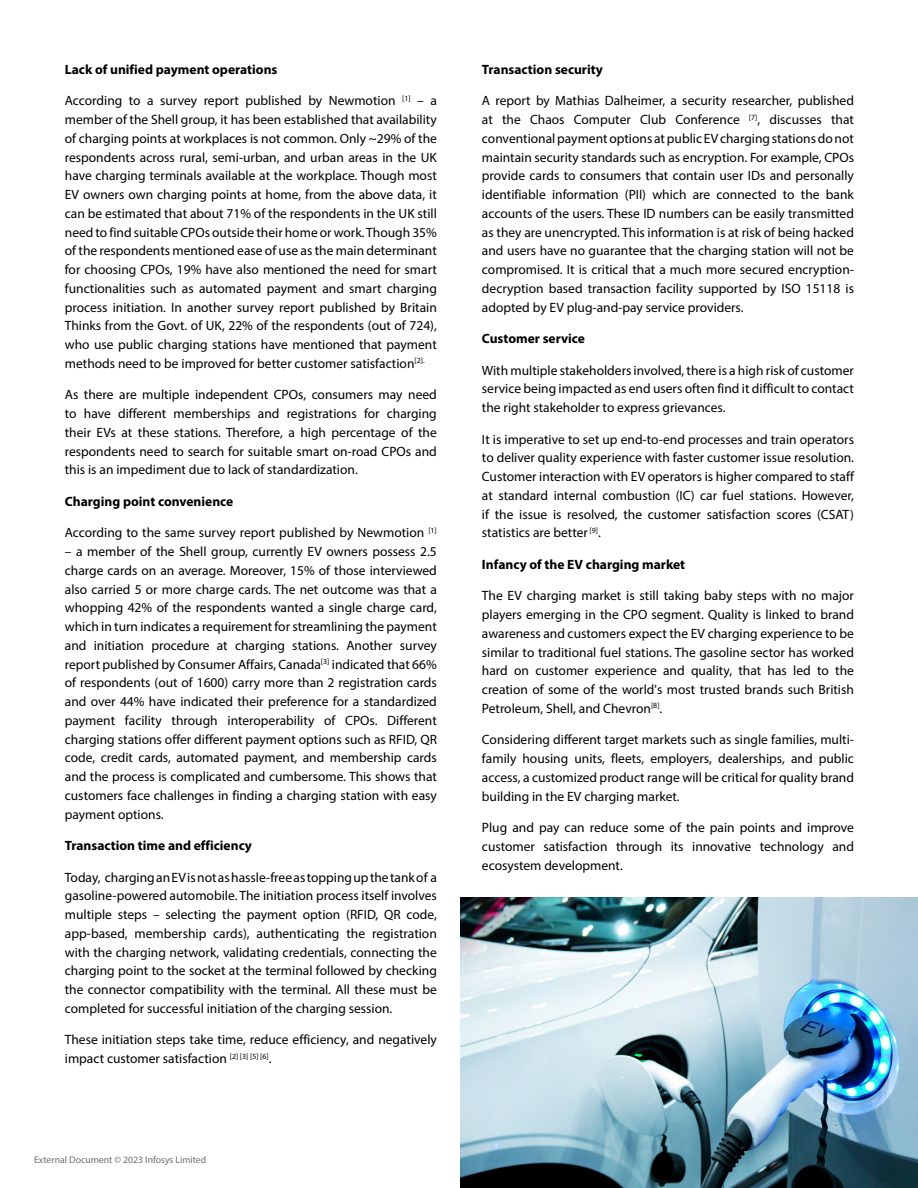
<style>
.page{position:relative;width:918px;height:1188px;background:#fff}
.page>*{position:absolute;margin:0;border:0;box-sizing:border-box;transform-origin:0 0}
.t1{font:13.5px/18.8px "Myriad Pro";color:#000;text-align:justify}
.t2{font:700 13.5px "Myriad Pro";color:#000}
.t3{font:9.75px "Myriad Pro";color:#6d6e71}
</style>
<div class="page">
<img style="left:461px;top:897px;width:457px;height:291px">
<p class="t2" style="left:65px;top:61px;width:214px">Lack of unified payment operations</p>
<p class="t1" style="left:65px;top:91px;width:374px">According to a survey report published by Newmotion <sup>[1]</sup> – a member of the Shell group, it has been established that availability of charging points at workplaces is not common. Only ~29% of the respondents across rural, semi-urban, and urban areas in the UK have charging terminals available at the workplace. Though most EV owners own charging points at home, from the above data, it can be estimated that about 71% of the respondents in the UK still need to find suitable CPOs outside their home or work. Though 35% of the respondents mentioned ease of use as the main determinant for choosing CPOs, 19% have also mentioned the need for smart functionalities such as automated payment and smart charging process initiation. In another survey report published by Britain Thinks from the Govt. of UK, 22% of the respondents (out of 724), who use public charging stations have mentioned that payment methods need to be improved for better customer satisfaction<sup>[2].</sup></p>
<p class="t1" style="left:65px;top:385px;width:374px">As there are multiple independent CPOs, consumers may need to have different memberships and registrations for charging their EVs at these stations. Therefore, a high percentage of the respondents need to search for suitable smart on-road CPOs and this is an impediment due to lack of standardization.</p>
<p class="t2" style="left:65px;top:493px;width:170px">Charging point convenience</p>
<p class="t1" style="left:65px;top:523px;width:374px">According to the same survey report published by Newmotion <sup>[1]</sup></p>
<p class="t1" style="left:65px;top:542px;width:374px">– a member of the Shell group, currently EV owners possess 2.5 charge cards on an average. Moreover, 15% of those interviewed also carried 5 or more charge cards. The net outcome was that a whopping 42% of the respondents wanted a single charge card, which in turn indicates a requirement for streamlining the payment and initiation procedure at charging stations. Another survey report published by Consumer Affairs, Canada<sup>[3]</sup> indicated that 66% of respondents (out of 1600) carry more than 2 registration cards and over 44% have indicated their preference for a standardized payment facility through interoperability of CPOs. Different charging stations offer different payment options such as RFID, QR code, credit cards, automated payment, and membership cards and the process is complicated and cumbersome. This shows that customers face challenges in finding a charging station with easy payment options.</p>
<p class="t2" style="left:65px;top:837px;width:189px">Transaction time and efficiency</p>
<p class="t1" style="left:65px;top:868px;width:374px">Today, charging an EV is not as hassle-free as topping up the tank of a gasoline-powered automobile. The initiation process itself involves multiple steps – selecting the payment option (RFID, QR code, app-based, membership cards), authenticating the registration with the charging network, validating credentials, connecting the charging point to the socket at the terminal followed by checking the connector compatibility with the terminal. All these must be completed for successful initiation of the charging session.</p>
<p class="t1" style="left:65px;top:1030px;width:374px">These initiation steps take time, reduce efficiency, and negatively impact customer satisfaction <sup>[2]</sup> <sup>[3]</sup> <sup>[5]</sup> <sup>[6]</sup>.</p>
<p class="t3" style="left:34px;top:1154px;width:174px">External Document © 2023 Infosys Limited</p>
<p class="t2" style="left:482px;top:61px;width:122px">Transaction security</p>
<p class="t1" style="left:482px;top:91px;width:374px">A report by Mathias Dalheimer, a security researcher, published at the Chaos Computer Club Conference <sup>[7]</sup>, discusses that conventional payment options at public EV charging stations do not maintain security standards such as encryption. For example, CPOs provide cards to consumers that contain user IDs and personally identifiable information (PII) which are connected to the bank accounts of the users. These ID numbers can be easily transmitted as they are unencrypted. This information is at risk of being hacked and users have no guarantee that the charging station will not be compromised. It is critical that a much more secured encryption&shy;decryption based transaction facility supported by ISO 15118 is adopted by EV plug-and-pay service providers.</p>
<p class="t2" style="left:482px;top:330px;width:105px">Customer service</p>
<p class="t1" style="left:482px;top:361px;width:374px">With multiple stakeholders involved, there is a high risk of customer service being impacted as end users often find it difficult to contact the right stakeholder to express grievances.</p>
<p class="t1" style="left:482px;top:430px;width:374px">It is imperative to set up end-to-end processes and train operators to deliver quality experience with faster customer issue resolution.<br>Customer interaction with EV operators is higher compared to staff at standard internal combustion (IC) car fuel stations. However, if the issue is resolved, the customer satisfaction scores (CSAT) statistics are better <sup>[9]</sup>.</p>
<p class="t2" style="left:482px;top:556px;width:205px">Infancy of the EV charging market</p>
<p class="t1" style="left:482px;top:586px;width:374px">The EV charging market is still taking baby steps with no major players emerging in the CPO segment. Quality is linked to brand awareness and customers expect the EV charging experience to be similar to traditional fuel stations. The gasoline sector has worked hard on customer experience and quality, that has led to the creation of some of the world's most trusted brands such British Petroleum, Shell, and Chevron<sup>[8]</sup>.</p>
<p class="t1" style="left:482px;top:730px;width:374px">Considering different target markets such as single families, multi&shy;family housing units, fleets, employers, dealerships, and public access, a customized product range will be critical for quality brand building in the EV charging market.</p>
<p class="t1" style="left:482px;top:818px;width:374px">Plug and pay can reduce some of the pain points and improve customer satisfaction through its innovative technology and ecosystem development.</p>
</div>
